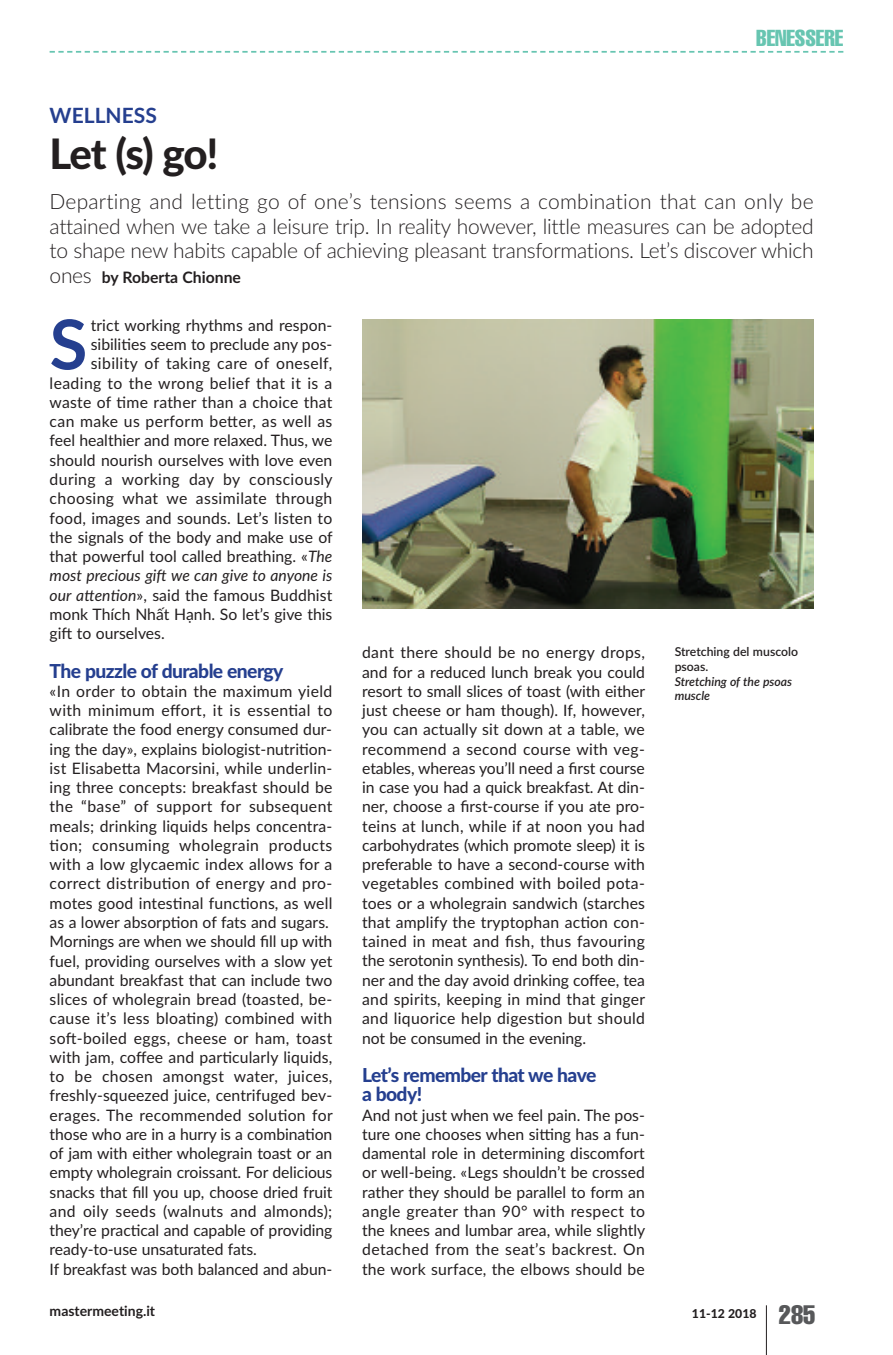
<style>
.page{position:relative;width:893px;height:1355px;background:#fff}
.page>*{position:absolute;margin:0;border:0;box-sizing:border-box;transform-origin:0 0}
.t1{font:700 68.77px "Lato";color:#253f8f}
.t2{font:800 42px "Lato";color:#231f20}
.t3{font:extra-condensed 22.75px "Helvetica";color:#67c5b1}
.t4{font:300 21px/24.5px "Lato";letter-spacing:-.015em;color:#231f20;text-align:justify}
.t5{font:700 21px "Lato";color:#253f8f}
.t6{font:800 19.25px/19.2px "Lato";letter-spacing:-.03em;color:#253f8f}
.t7{font:15.75px/19.2px "Lato";letter-spacing:.005em;color:#231f20;text-align:justify}
.t8{font:15.75px "Lato";letter-spacing:.025em;color:#231f20}
.t9{font:italic 15.75px "Lato";color:#231f20}
.t10{font:700 15.75px "Lato";color:#231f20}
.t11{font:700 14px "Lato";color:#231f20}
.t12{font:600 12.25px/14.9px "Lato";color:#231f20}
.t13{font:italic 600 12.25px/14.9px "Lato";color:#231f20}
.t14{font:800 12.25px "Lato";color:#231f20}
.s1{font-weight:300;font-size:21px}
.s2{font-style:italic}
.s3{font-family:"Helvetica";font-weight:400;font-stretch:extra-condensed;font-size:26.25px;color:#57585a}
</style>
<div class="page">
<hr style="left:766px;top:1305px;width:1px;height:49px;background:#231f20">
<svg style="left:50px;top:51px;width:793px;height:2px"></svg>
<img style="left:362px;top:319px;width:452px;height:290px">
<h3 class="t3" style="left:756px;top:30px;width:89px">BENESSERE</h3>
<h3 class="t5" style="left:50px;top:104px;width:109px">WEllnEss</h3>
<h2 class="t2" style="left:50px;top:130px;width:171px">Let (s) go!</h2>
<p class="t4" style="left:50px;top:190px;width:765px">Departing and letting go of one’s tensions seems a combination that can only be attained when we take a leisure trip. In reality however, little measures can be adopted to shape new habits capable of achieving pleasant transformations. Let’s discover which</p>
<p class="t10" style="left:50px;top:268px;width:193px"><span class="s1">ones</span> by Roberta Chionne</p>
<h1 class="t1" style="left:50px;top:305px;width:39px">S</h1>
<p class="t7" style="left:91px;top:316px;width:243px">trict working rhythms and respon-</p>
<p class="t7" style="left:91px;top:335px;width:243px">sibilities seem to preclude any pos-</p>
<p class="t8" style="left:91px;top:355px;width:243px">sibility of taking care of oneself,</p>
<p class="t8" style="left:50px;top:374px;width:284px">leading to the wrong belief that it is a</p>
<p class="t7" style="left:50px;top:393px;width:284px">waste of time rather than a choice that</p>
<p class="t8" style="left:50px;top:412px;width:284px">can make us perform better, as well as</p>
<p class="t7" style="left:50px;top:431px;width:284px">feel healthier and more relaxed. Thus, we</p>
<p class="t7" style="left:50px;top:450px;width:284px">should nourish ourselves with love even</p>
<p class="t8" style="left:50px;top:470px;width:285px">during a working day by consciously</p>
<p class="t8" style="left:50px;top:489px;width:284px">choosing what we assimilate through</p>
<p class="t7" style="left:50px;top:508px;width:284px">food, images and sounds. Let’s listen to</p>
<p class="t7" style="left:50px;top:527px;width:285px">the signals of the body and make use of</p>
<p class="t7" style="left:50px;top:547px;width:284px">that powerful tool called breathing. «<span class="s2">The</span></p>
<p class="t9" style="left:50px;top:566px;width:284px">most precious gift we can give to anyone is</p>
<p class="t7" style="left:50px;top:585px;width:284px"><span class="s2">our attention</span>», said the famous Buddhist</p>
<p class="t7" style="left:50px;top:604px;width:284px">monk Thích Nhất Hạnh. So let’s give this</p>
<p class="t7" style="left:50px;top:624px;width:117px">gift to ourselves.</p>
<p class="t6" style="left:50px;top:661px;width:235px">The puzzle of durable energy</p>
<p class="t7" style="left:50px;top:681px;width:285px;text-align:left">«In order to obtain the maximum yield with minimum effort, it is essential to calibrate the food energy consumed dur&shy;ing the day», explains biologist-nutrition&shy;ist Elisabetta Macorsini, while underlin&shy;ing three concepts: breakfast should be the “base” of support for subsequent meals; drinking liquids helps concentra&shy;tion; consuming wholegrain products with a low glycaemic index allows for a correct distribution of energy and pro&shy;motes good intestinal functions, as well as a lower absorption of fats and sugars.<br>Mornings are when we should fill up with fuel, providing ourselves with a slow yet abundant breakfast that can include two slices of wholegrain bread (toasted, be&shy;cause it’s less bloating) combined with soft-boiled eggs, cheese or ham, toast with jam, coffee and particularly liquids, to be chosen amongst water, juices, freshly-squeezed juice, centrifuged bev&shy;erages. The recommended solution for those who are in a hurry is a combination of jam with either wholegrain toast or an empty wholegrain croissant. For delicious snacks that fill you up, choose dried fruit and oily seeds (walnuts and almonds); they’re practical and capable of providing ready-to-use unsaturated fats.<br>If breakfast was both balanced and abun-</p>
<p class="t7" style="left:362px;top:643px;width:285px">dant there should be no energy drops, and for a reduced lunch break you could resort to small slices of toast (with either just cheese or ham though). If, however, you can actually sit down at a table, we recommend a second course with veg&shy;etables, whereas you’ll need a first course in case you had a quick breakfast. At din&shy;ner, choose a first-course if you ate pro&shy;teins at lunch, while if at noon you had carbohydrates (which promote sleep) it is preferable to have a second-course with vegetables combined with boiled pota&shy;toes or a wholegrain sandwich (starches that amplify the tryptophan action con&shy;tained in meat and fish, thus favouring the serotonin synthesis). To end both din&shy;ner and the day avoid drinking coffee, tea and spirits, keeping in mind that ginger and liquorice help digestion but should not be consumed in the evening.</p>
<p class="t6" style="left:362px;top:1065px;width:236px">Let’s remember that we have a body!</p>
<p class="t7" style="left:362px;top:1105px;width:285px">And not just when we feel pain. The pos&shy;ture one chooses when sitting has a fun&shy;damental role in determining discomfort or well-being. «Legs shouldn’t be crossed rather they should be parallel to form an angle greater than 90° with respect to the knees and lumbar area, while slightly detached from the seat’s backrest. On the work surface, the elbows should be</p>
<p class="t12" style="left:675px;top:644px;width:125px">Stretching del muscolo psoas.</p>
<p class="t13" style="left:675px;top:674px;width:119px">Stretching of the psoas muscle</p>
<p class="t11" style="left:50px;top:1302px;width:107px">mastermeeting.it</p>
<p class="t14" style="left:692px;top:1306px;width:125px">11-12 2018 <span class="s3">285</span></p>
</div>
